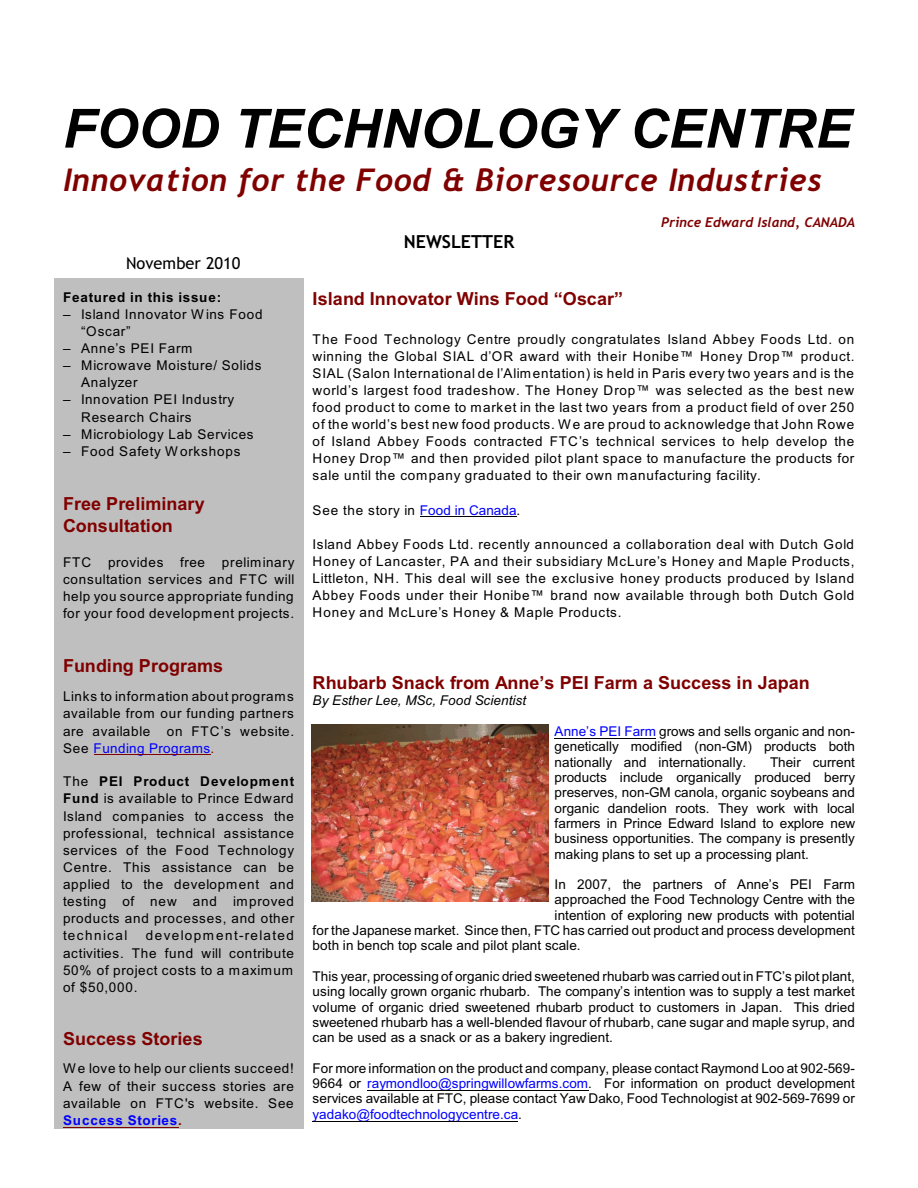
<style>
.page{position:relative;width:918px;height:1188px;background:#fff}
.page>*{position:absolute;margin:0;border:0;box-sizing:border-box;transform-origin:0 0}
.t1{font:italic 700 54px "Arial";color:#000}
.t2{font:italic 700 31.35px "Trebuchet MS";letter-spacing:.03em;color:#800000}
.t3{font:700 18px/21.3px "Arial";letter-spacing:.005em;color:#800000}
.t4{font:700 18px "Trebuchet MS";letter-spacing:.005em;color:#000}
.t5{font:16.5px "Trebuchet MS";letter-spacing:.005em;color:#000}
.t6{font:13.5px/17.1px "Arial";letter-spacing:.02em;color:#000;text-align:justify}
.t7{font:13.5px/17.1px "Arial";letter-spacing:.06em;color:#000}
.t8{font:13.5px/17.1px "Arial";letter-spacing:.045em;color:#000}
.t9{font:italic 13.5px "Arial";letter-spacing:.005em;color:#000}
.t10{font:italic 700 13.5px "Trebuchet MS";color:#800000}
.t11{font:700 13.5px "Arial";letter-spacing:.06em;color:#000}
.t12{font:13.5px "Arial";letter-spacing:.065em;color:#000}
.s1{color:#00f}
.s2{color:#800000}
.s3{font-weight:700}
.s4{font-weight:700;color:#00f}
.s5{font-weight:700;color:#800000}
</style>
<div class="page">
<div style="left:54px;top:278px;width:250px;height:851px;background:#bfbfbf"></div>
<hr style="left:94px;top:755px;width:117px;height:1px;background:#800000">
<hr style="left:63px;top:1127px;width:115px;height:1px;background:#800000">
<hr style="left:420px;top:516px;width:97px;height:1px;background:#000">
<hr style="left:555px;top:738px;width:101px;height:1px;background:#000">
<hr style="left:367px;top:1090px;width:221px;height:1px;background:#000">
<hr style="left:313px;top:1121px;width:205px;height:1px;background:#000">
<img style="left:312px;top:724px;width:236px;height:177px">
<h1 class="t1" style="left:63px;top:108px;width:790px">FOOD TECHNOLOGY CENTRE</h1>
<h2 class="t2" style="left:63px;top:168px;width:760px">Innovation for the Food &amp; Bioresource Industries</h2>
<p class="t10" style="left:661px;top:217px;width:195px">Prince Edward Island, CANADA</p>
<h3 class="t4" style="left:404px;top:235px;width:112px">NEWSLETTER</h3>
<p class="t5" style="left:126px;top:257px;width:116px">November 2010</p>
<p class="t11" style="left:63px;top:292px;width:160px">Featured in this issue:</p>
<p class="t7" style="left:81px;top:307px;width:183px;text-indent:-18px">– Island Innovator Wins Food “Oscar”</p>
<p class="t12" style="left:63px;top:343px;width:131px">– Anne’s PEI Farm</p>
<p class="t7" style="left:81px;top:358px;width:182px;text-indent:-18px">– Microwave Moisture/ Solids<br>Analyzer</p>
<p class="t8" style="left:81px;top:392px;width:155px;text-indent:-18px">– Innovation PEI Industry<br>Research Chairs</p>
<p class="t7" style="left:63px;top:427px;width:192px">– Microbiology Lab Services</p>
<p class="t7" style="left:63px;top:444px;width:179px">– Food Safety Workshops</p>
<h3 class="t3" style="left:63px;top:495px;width:143px">Free Preliminary<br>Consultation</h3>
<p class="t6" style="left:63px;top:555px;width:233px">FTC provides free preliminary consultation services and FTC will help you source appropriate funding for your food development projects.</p>
<h3 class="t3" style="left:63px;top:657px;width:162px">Funding Programs</h3>
<p class="t6" style="left:63px;top:689px;width:233px">Links to information about programs available from our funding partners are available on FTC’s website.<br>See <span class="s1">Funding Programs</span><span class="s2">.</span></p>
<p class="t6" style="left:63px;top:773px;width:233px">The <span class="s3">PEI Product Development Fund</span> is available to Prince Edward Island companies to access the professional, technical assistance services of the Food Technology Centre. This assistance can be applied to the development and testing of new and improved products and processes, and other technical</p>
<h3 class="t3" style="left:313px;top:289px;width:312px">Island Innovator Wins Food “Oscar”</h3>
<p class="t6" style="left:313px;top:332px;width:543px">The Food Technology Centre proudly congratulates Island Abbey Foods Ltd. on winning the Global SIAL d’OR award with their Honibe™ Honey Drop™ product.<br>SIAL (Salon International de l’Alimentation) is held in Paris every two years and is the world’s largest food tradeshow. The Honey Drop™ was selected as the best new food product to come to market in the last two years from a product field of over 250 of the world’s best new food products. We are proud to acknowledge that John Rowe of Island Abbey Foods contracted FTC’s technical services to help develop the Honey Drop™ and then provided pilot plant space to manufacture the products for sale until the company graduated to their own manufacturing facility.</p>
<p class="t6" style="left:313px;top:503px;width:209px">See the story in <span class="s1">Food in Canada</span>.</p>
<p class="t6" style="left:313px;top:537px;width:543px">Island Abbey Foods Ltd. recently announced a collaboration deal with Dutch Gold Honey of Lancaster, PA and their subsidiary McLure’s Honey and Maple Products, Littleton, NH. This deal will see the exclusive honey products produced by Island Abbey Foods under their Honibe™ brand now available through both Dutch Gold Honey and McLure’s Honey &amp; Maple Products.</p>
<h3 class="t3" style="left:313px;top:674px;width:499px">Rhubarb Snack from Anne’s PEI Farm a Success in Japan</h3>
<p class="t9" style="left:313px;top:696px;width:215px">By Esther Lee, MSc, Food Scientist</p>
<p class="t6" style="left:555px;top:725px;width:302px;line-height:15.3px"><span class="s1">Anne’s PEI Farm</span> grows and sells organic and non&shy;genetically modified (non-GM) products both nationally and internationally.</p>
<p class="t6" style="left:555px;top:756px;width:302px;line-height:15.3px;text-indent:216px">Their current products include organically produced berry preserves, non-GM canola, organic soybeans and organic dandelion roots. They work with local farmers in Prince Edward Island to explore new business opportunities. The company is presently making plans to set up a processing plant.</p>
<p class="t6" style="left:555px;top:877px;width:302px">In 2007, the partners of Anne’s PEI Farm</p>
<p class="t6" style="left:555px;top:892px;width:302px">approached the Food Technology Centre with the</p>
<p class="t6" style="left:555px;top:908px;width:302px">intention of exploring new products with potential</p>
<p class="t6" style="left:313px;top:923px;width:544px">for the Japanese market. Since then, FTC has carried out product and process development</p>
<p class="t6" style="left:313px;top:938px;width:270px">both in bench top scale and pilot plant scale.</p>
<p class="t6" style="left:313px;top:970px;width:544px;line-height:15.3px">This year, processing of organic dried sweetened rhubarb was carried out in FTC’s pilot plant, using locally grown organic rhubarb. The company’s intention was to supply a test market volume of organic dried sweetened rhubarb product to customers in Japan. This dried sweetened rhubarb has a well-blended flavour of rhubarb, cane sugar and maple syrup, and can be used as a snack or as a bakery ingredient.</p>
<p class="t6" style="left:313px;top:1062px;width:544px;line-height:15.3px">For more information on the product and company, please contact Raymond Loo at 902-569- 9664 or <span class="s1">raymondloo@springwillowfarms.com</span>. For information on product development services available at FTC, please contact Yaw Dako, Food Technologist at 902-569-7699 or <span class="s1">yadako@foodtechnologycentre.ca</span>.</p>
<p class="t6" style="left:63px;top:928px;width:232px;text-indent:83px">development-related activities. The fund will contribute 50% of project costs to a maximum of $50,000.</p>
<h3 class="t3" style="left:63px;top:1029px;width:141px">Success Stories</h3>
<p class="t6" style="left:63px;top:1061px;width:232px">We love to help our clients succeed!<br>A few of their success stories are available on FTC's website. See <span class="s4">Success Stories</span><span class="s5">.</span></p>
</div>
